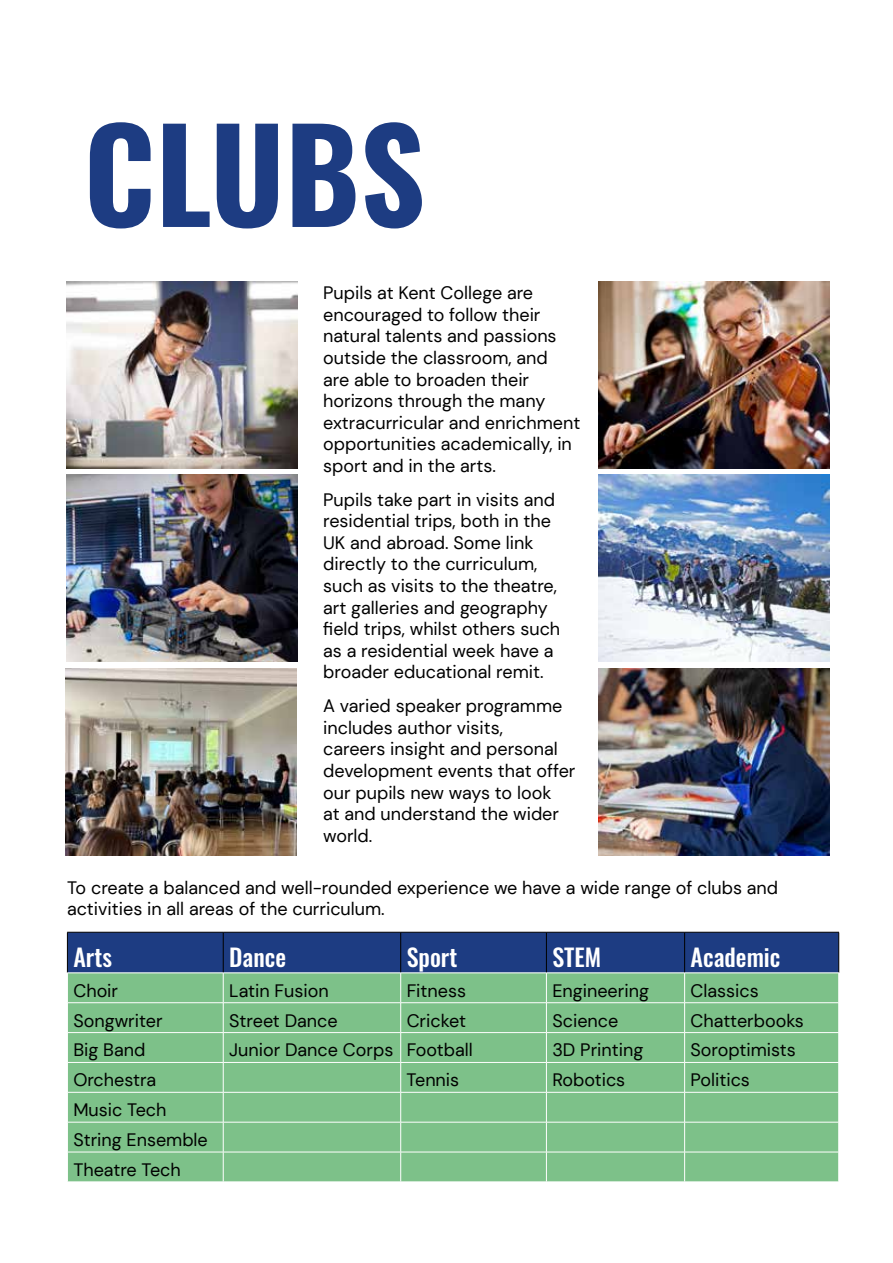
<style>
.page{position:relative;width:893px;height:1263px;background:#fff}
.page>*{position:absolute;margin:0;border:0;box-sizing:border-box;transform-origin:0 0}
.t1{font:700 127.5px "Oswald";color:#1d3c82}
.t2{font:500 24px "Oswald";color:#fff}
.t3{font:18px/21.6px "DM Sans";color:#000}
</style>
<div class="page">
<img style="left:67px;top:281px;width:231px;height:188px">
<img style="left:598px;top:281px;width:231px;height:188px">
<img style="left:67px;top:474px;width:231px;height:188px">
<img style="left:598px;top:474px;width:231px;height:188px">
<img style="left:598px;top:668px;width:231px;height:188px">
<img style="left:66px;top:668px;width:231px;height:188px">
<div style="left:68px;top:1093px;width:770px;height:88px;background:#7dc189"></div>
<svg style="left:67px;top:932px;width:772px;height:160px;background:#68a18a"></svg>
<hr style="left:223px;top:1092px;width:1px;height:30px;background:#fff">
<hr style="left:400px;top:1092px;width:1px;height:30px;background:#fff">
<hr style="left:546px;top:1092px;width:1px;height:30px;background:#fff">
<hr style="left:684px;top:1092px;width:1px;height:30px;background:#fff">
<hr style="left:67px;top:1122px;width:156px;height:1px;background:#fff">
<hr style="left:223px;top:1122px;width:178px;height:1px;background:#fff">
<hr style="left:223px;top:1122px;width:1px;height:30px;background:#fff">
<hr style="left:401px;top:1122px;width:145px;height:1px;background:#fff">
<hr style="left:400px;top:1122px;width:1px;height:30px;background:#fff">
<hr style="left:546px;top:1122px;width:139px;height:1px;background:#fff">
<hr style="left:546px;top:1122px;width:1px;height:30px;background:#fff">
<hr style="left:685px;top:1122px;width:154px;height:1px;background:#fff">
<hr style="left:684px;top:1122px;width:1px;height:30px;background:#fff">
<hr style="left:67px;top:1152px;width:156px;height:1px;background:#fff">
<hr style="left:223px;top:1152px;width:178px;height:1px;background:#fff">
<hr style="left:223px;top:1152px;width:1px;height:30px;background:#fff">
<hr style="left:401px;top:1152px;width:145px;height:1px;background:#fff">
<hr style="left:400px;top:1152px;width:1px;height:30px;background:#fff">
<hr style="left:546px;top:1152px;width:139px;height:1px;background:#fff">
<hr style="left:546px;top:1152px;width:1px;height:30px;background:#fff">
<hr style="left:685px;top:1152px;width:154px;height:1px;background:#fff">
<hr style="left:684px;top:1152px;width:1px;height:30px;background:#fff">
<h1 class="t1" style="left:84px;top:108px;width:343px">CLUBS</h1>
<p class="t3" style="left:323px;top:282px;width:259px">Pupils at Kent College are encouraged to follow their natural talents and passions outside the classroom, and<br>are able to broaden their horizons through the many extracurricular and enrichment opportunities academically, in sport and in the arts.</p>
<p class="t3" style="left:323px;top:488px;width:239px">Pupils take part in visits and residential trips, both in the<br>UK and abroad. Some link directly to the curriculum, such as visits to the theatre, art galleries and geography field trips, whilst others such as a residential week have a broader educational remit.</p>
<p class="t3" style="left:323px;top:695px;width:254px">A varied speaker programme includes author visits,<br>careers insight and personal development events that offer our pupils new ways to look<br>at and understand the wider world.</p>
<p class="t3" style="left:67px;top:877px;width:712px">To create a balanced and well-rounded experience we have a wide range of clubs and activities in all areas of the curriculum.</p>
<h2 class="t2" style="left:73px;top:944px;width:40px">Arts</h2>
<h2 class="t2" style="left:229px;top:944px;width:58px">Dance</h2>
<h2 class="t2" style="left:407px;top:944px;width:52px">Sport</h2>
<h2 class="t2" style="left:552px;top:944px;width:50px">STEM</h2>
<h2 class="t2" style="left:691px;top:944px;width:91px">Academic</h2>
<p class="t3" style="left:73px;top:979px;width:46px">Choir</p>
<p class="t3" style="left:229px;top:979px;width:101px">Latin Fusion</p>
<p class="t3" style="left:407px;top:979px;width:61px">Fitness</p>
<p class="t3" style="left:552px;top:979px;width:98px">Engineering</p>
<p class="t3" style="left:691px;top:979px;width:70px">Classics</p>
<p class="t3" style="left:73px;top:1009px;width:91px">Songwriter</p>
<p class="t3" style="left:229px;top:1009px;width:110px">Street Dance</p>
<p class="t3" style="left:407px;top:1009px;width:61px">Cricket</p>
<p class="t3" style="left:552px;top:1009px;width:68px">Science</p>
<p class="t3" style="left:691px;top:1009px;width:115px">Chatterbooks</p>
<p class="t3" style="left:73px;top:1039px;width:74px">Big Band</p>
<p class="t3" style="left:229px;top:1039px;width:245px">Junior Dance Corps Football</p>
<p class="t3" style="left:552px;top:1039px;width:92px">3D Printing</p>
<p class="t3" style="left:691px;top:1039px;width:107px">Soroptimists</p>
<p class="t3" style="left:73px;top:1069px;width:84px">Orchestra</p>
<p class="t3" style="left:407px;top:1069px;width:54px">Tennis</p>
<p class="t3" style="left:552px;top:1069px;width:74px">Robotics</p>
<p class="t3" style="left:691px;top:1069px;width:61px">Politics</p>
<p class="t3" style="left:73px;top:1095px;width:136px;line-height:29.8px">Music Tech<br>String Ensemble<br>Theatre Tech</p>
</div>
